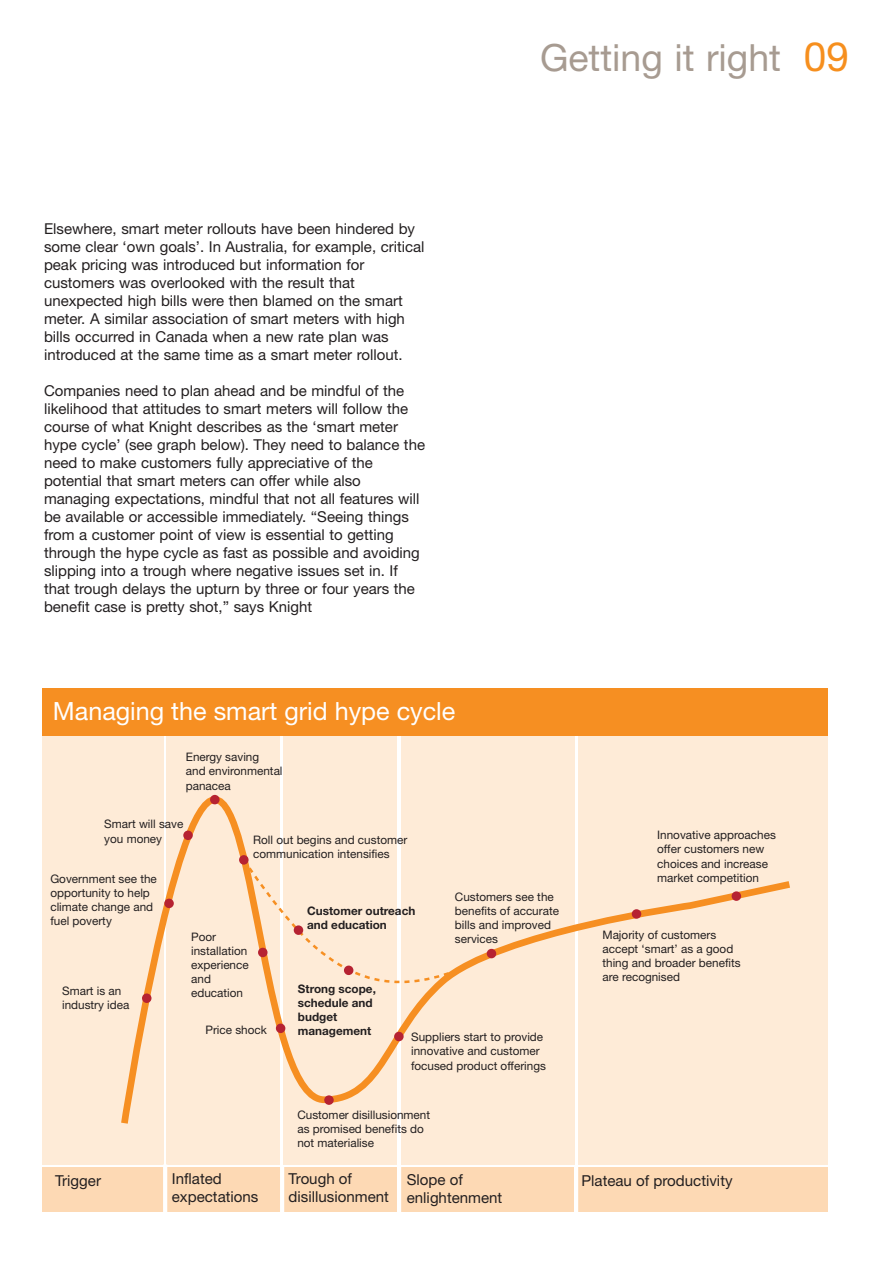
<style>
.page{position:relative;width:893px;height:1263px;background:#fff}
.page>*{position:absolute;margin:0;border:0;box-sizing:border-box;transform-origin:0 0}
.t1{font:37.5px "Helvetica Neue";color:#a79b91}
.t2{font:25.2px "Helvetica Neue";color:#fff}
.t3{font:15.15px/18.1px "Helvetica Neue";color:#231f20}
.t4{font:15px/18px "Helvetica Neue";color:#231f20}
.t5{font:11.7px/14.1px "Helvetica Neue";color:#231f20}
.t6{font:700 11.7px/14.1px "Helvetica Neue";color:#231f20}
.s1{font-size:40.5px;color:#f68f1e}
</style>
<div class="page">
<div style="left:42px;top:1167px;width:785px;height:44px;background:#fdd9b4"></div>
<div style="left:42px;top:736px;width:121px;height:428px;background:#feebd7"></div>
<div style="left:167px;top:736px;width:113px;height:428px;background:#feebd7"></div>
<div style="left:284px;top:736px;width:113px;height:428px;background:#feebd7"></div>
<div style="left:401px;top:736px;width:173px;height:428px;background:#feebd7"></div>
<div style="left:578px;top:736px;width:249px;height:428px;background:#feebd7"></div>
<svg style="left:121px;top:793px;width:669px;height:337px"></svg>
<div style="left:142px;top:993px;width:9px;height:10px;background:#b62232;border-radius:50%"></div>
<div style="left:164px;top:899px;width:10px;height:9px;background:#b62232;border-radius:50%"></div>
<div style="left:183px;top:830px;width:10px;height:10px;background:#b62232;border-radius:50%"></div>
<div style="left:210px;top:795px;width:10px;height:9px;background:#b62232;border-radius:50%"></div>
<div style="left:276px;top:1023px;width:9px;height:10px;background:#b62232;border-radius:50%"></div>
<div style="left:324px;top:1095px;width:10px;height:10px;background:#b62232;border-radius:50%"></div>
<div style="left:394px;top:1032px;width:10px;height:9px;background:#b62232;border-radius:50%"></div>
<div style="left:487px;top:949px;width:9px;height:9px;background:#b62232;border-radius:50%"></div>
<div style="left:632px;top:909px;width:9px;height:10px;background:#b62232;border-radius:50%"></div>
<div style="left:732px;top:891px;width:9px;height:10px;background:#b62232;border-radius:50%"></div>
<svg style="left:241px;top:857px;width:219px;height:139px"></svg>
<div style="left:294px;top:925px;width:9px;height:10px;background:#b62232;border-radius:50%"></div>
<div style="left:344px;top:965px;width:9px;height:10px;background:#b62232;border-radius:50%"></div>
<div style="left:239px;top:855px;width:10px;height:10px;background:#b62232;border-radius:50%"></div>
<hr style="left:163px;top:1164px;width:4px;height:53px;background:#fff">
<hr style="left:280px;top:1166px;width:4px;height:53px;background:#fff">
<hr style="left:397px;top:1166px;width:4px;height:53px;background:#fff">
<hr style="left:574px;top:1166px;width:4px;height:52px;background:#fff">
<div style="left:42px;top:688px;width:786px;height:47px;background:#f68f22"></div>
<p class="t4" style="left:44px;top:221px;width:382px">Elsewhere, smart meter rollouts have been hindered by some clear ‘own goals’. In Australia, for example, critical peak pricing was introduced but information for customers was overlooked with the result that unexpected high bills were then blamed on the smart meter. A similar association of smart meters with high bills occurred in Canada when a new rate plan was introduced at the same time as a smart meter rollout.</p>
<p class="t4" style="left:44px;top:383px;width:383px">Companies need to plan ahead and be mindful of the likelihood that attitudes to smart meters will follow the course of what Knight describes as the ‘smart meter hype cycle’ (see graph below). They need to balance the need to make customers fully appreciative of the potential that smart meters can offer while also managing expectations, mindful that not all features will be available or accessible immediately. “Seeing things from a customer point of view is essential to getting through the hype cycle as fast as possible and avoiding slipping into a trough where negative issues set in. If that trough delays the upturn by three or four years the benefit case is pretty shot,” says Knight</p>
<h2 class="t2" style="left:53px;top:702px;width:404px">Managing the smart grid hype cycle</h2>
<p class="t5" style="left:186px;top:751px;width:98px">Energy saving<br>and environmental panacea</p>
<h1 class="t1" style="left:540px;top:45px;width:310px">Getting it right <span class="s1">09</span></h1>
<p class="t5" style="left:104px;top:818px;width:81px">Smart will save you money</p>
<p class="t5" style="left:50px;top:873px;width:108px">Government see the opportunity to help climate change and fuel poverty</p>
<p class="t5" style="left:62px;top:985px;width:69px">Smart is an industry idea</p>
<p class="t5" style="left:253px;top:834px;width:156px">Roll out begins and customer communication intensifies</p>
<p class="t5" style="left:191px;top:931px;width:59px">Poor installation experience and education</p>
<p class="t5" style="left:205px;top:1024px;width:63px">Price shock</p>
<p class="t6" style="left:307px;top:905px;width:110px">Customer outreach and education</p>
<p class="t5" style="left:455px;top:890px;width:106px">Customers see the benefits of accurate bills and improved services</p>
<p class="t6" style="left:298px;top:982px;width:80px">Strong scope, schedule and budget management</p>
<p class="t5" style="left:411px;top:1031px;width:136px">Suppliers start to provide innovative and customer focused product offerings</p>
<p class="t5" style="left:297px;top:1109px;width:134px">Customer disillusionment as promised benefits do not materialise</p>
<p class="t5" style="left:657px;top:829px;width:120px">Innovative approaches offer customers new choices and increase market competition</p>
<p class="t5" style="left:602px;top:929px;width:140px">Majority of customers accept ‘smart’ as a good thing and broader benefits are recognised</p>
<p class="t3" style="left:55px;top:1173px;width:48px">Trigger</p>
<p class="t3" style="left:172px;top:1171px;width:88px">Inflated expectations</p>
<p class="t3" style="left:289px;top:1171px;width:102px">Trough of disillusionment</p>
<p class="t3" style="left:407px;top:1172px;width:97px">Slope of enlightenment</p>
<p class="t3" style="left:581px;top:1172px;width:153px">Plateau of productivity</p>
</div>
